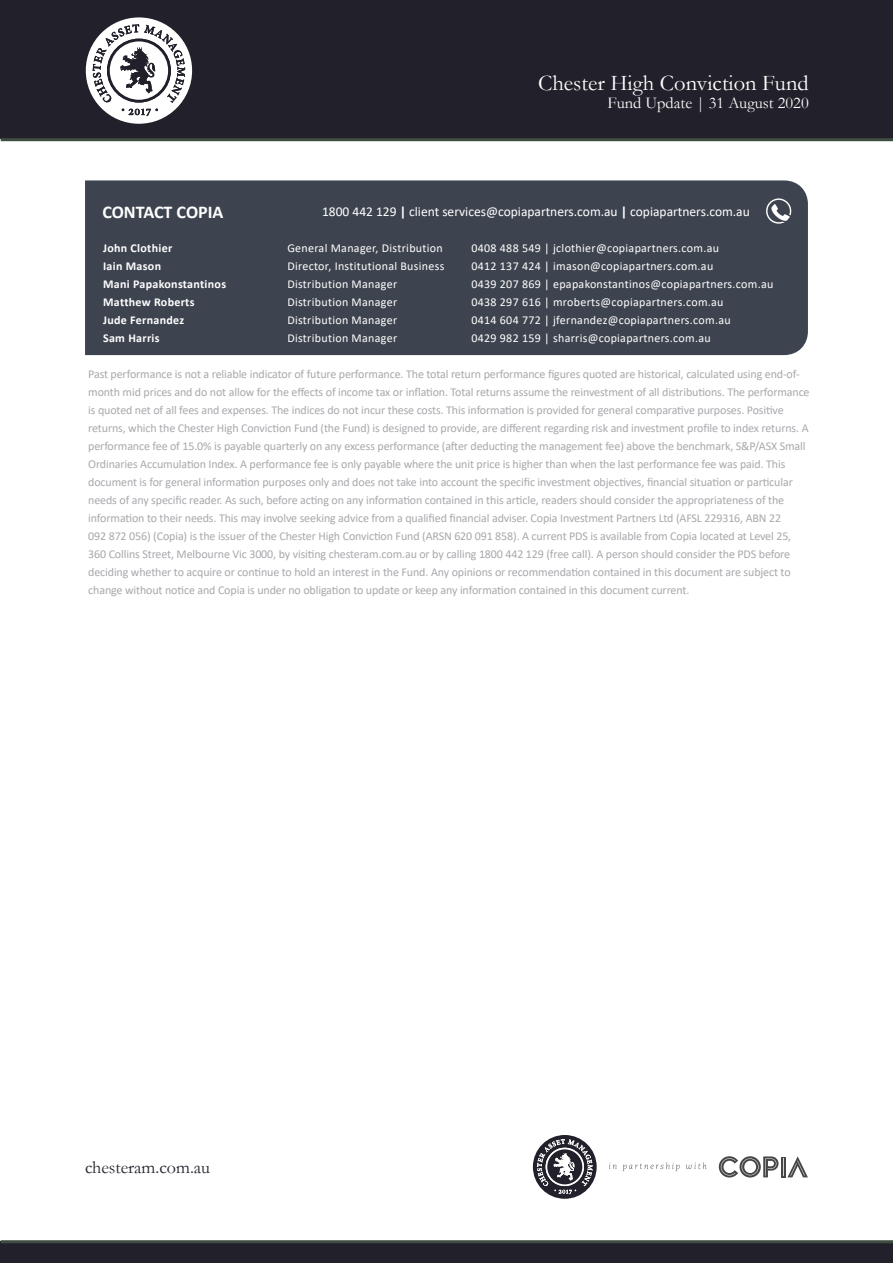
<style>
.page{position:relative;width:893px;height:1263px;background:#fff}
.page>*{position:absolute;margin:0;border:0;box-sizing:border-box;transform-origin:0 0}
.t1{font:22.5px "Garamond";color:#fff}
.t2{font:18px "Garamond";color:#22212b}
.t3{font:700 18px "Calibri";color:#fff}
.t4{font:16.5px "Garamond";color:#fff}
.t5{font:13.5px "Calibri";color:#fff}
.t6{font:12px/18px "Calibri";letter-spacing:-.01em;color:#a8a9ad}
.t7{font:12px "Calibri";letter-spacing:.025em;color:#fff}
.t8{font:700 12px "Calibri";letter-spacing:.025em;color:#fff}
.s1{font-weight:700}
</style>
<div class="page">
<div style="left:0;top:0;width:893px;height:139px;background:#22212b"></div>
<hr style="left:1px;top:138px;width:892px;height:3px;background:#3e4d42">
<div style="left:0;top:1241px;width:893px;height:22px;background:#22212b"></div>
<hr style="left:1px;top:1240px;width:892px;height:3px;background:#3e4d42">
<svg style="left:86px;top:17px;width:106px;height:107px"></svg>
<svg style="left:609px;top:1163px;width:71px;height:8px"></svg>
<svg style="left:686px;top:1163px;width:20px;height:6px"></svg>
<svg style="left:719px;top:1156px;width:89px;height:21px"></svg>
<svg style="left:533px;top:1135px;width:64px;height:64px"></svg>
<div style="left:85px;top:180px;width:723px;height:175px;background:#3e444f"></div>
<svg style="left:766px;top:198px;width:25px;height:26px"></svg>
<h1 class="t1" style="left:538px;top:68px;width:272px">Chester High Conviction Fund</h1>
<h3 class="t4" style="left:607px;top:92px;width:203px">Fund Update | 31 August 2020</h3>
<p class="t3" style="left:102px;top:199px;width:123px">CONTACT COPIA</p>
<p class="t5" style="left:322px;top:203px;width:429px">1800 442 129 <span class="s1">|</span> client services@copiapartners.com.au <span class="s1">|</span> copiapartners.com.au</p>
<p class="t8" style="left:103px;top:240px;width:71px">John Clothier</p>
<p class="t7" style="left:287px;top:240px;width:157px">General Manager, Distribution</p>
<p class="t7" style="left:471px;top:240px;width:249px">0408 488 549 | jclothier@copiapartners.com.au</p>
<p class="t8" style="left:103px;top:258px;width:60px">Iain Mason</p>
<p class="t7" style="left:287px;top:258px;width:159px">Director, Institutional Business</p>
<p class="t7" style="left:471px;top:258px;width:243px">0412 137 424 | imason@copiapartners.com.au</p>
<p class="t8" style="left:103px;top:276px;width:125px">Mani Papakonstantinos</p>
<p class="t7" style="left:287px;top:276px;width:111px">Distribution Manager</p>
<p class="t7" style="left:471px;top:276px;width:304px">0439 207 869 | epapakonstantinos@copiapartners.com.au</p>
<p class="t8" style="left:103px;top:294px;width:93px">Matthew Roberts</p>
<p class="t7" style="left:287px;top:294px;width:111px">Distribution Manager</p>
<p class="t7" style="left:471px;top:294px;width:254px">0438 297 616 | mroberts@copiapartners.com.au</p>
<p class="t8" style="left:103px;top:312px;width:83px">Jude Fernandez</p>
<p class="t7" style="left:287px;top:312px;width:111px">Distribution Manager</p>
<p class="t7" style="left:471px;top:312px;width:261px">0414 604 772 | jfernandez@copiapartners.com.au</p>
<p class="t8" style="left:103px;top:330px;width:58px">Sam Harris</p>
<p class="t7" style="left:287px;top:330px;width:111px">Distribution Manager</p>
<p class="t7" style="left:471px;top:330px;width:241px">0429 982 159 | sharris@copiapartners.com.au</p>
<p class="t6" style="left:88px;top:365px;width:723px">Past performance is not a reliable indicator of future performance. The total return performance figures quoted are historical, calculated using end-of&shy;month mid prices and do not allow for the effects of income tax or inflation. Total returns assume the reinvestment of all distributions. The performance is quoted net of all fees and expenses. The indices do not incur these costs. This information is provided for general comparative purposes. Positive returns, which the Chester High Conviction Fund (the Fund) is designed to provide, are different regarding risk and investment profile to index returns. A performance fee of 15.0% is payable quarterly on any excess performance (after deducting the management fee) above the benchmark, S&amp;P/ASX Small Ordinaries Accumulation Index. A performance fee is only payable where the unit price is higher than when the last performance fee was paid. This document is for general information purposes only and does not take into account the specific investment objectives, financial situation or particular needs of any specific reader. As such, before acting on any information contained in this article, readers should consider the appropriateness of the information to their needs. This may involve seeking advice from a qualified financial adviser. Copia Investment Partners Ltd (AFSL 229316, ABN 22<br>092 872 056) (Copia) is the issuer of the Chester High Conviction Fund (ARSN 620 091 858). A current PDS is available from Copia located at Level 25, 360 Collins Street, Melbourne Vic 3000, by visiting chesteram.com.au or by calling 1800 442 129 (free call). A person should consider the PDS before deciding whether to acquire or continue to hold an interest in the Fund. Any opinions or recommendation contained in this document are subject to change without notice and Copia is under no obligation to update or keep any information contained in this document current.</p>
<p class="t2" style="left:85px;top:1155px;width:127px">chesteram.com.au</p>
</div>
